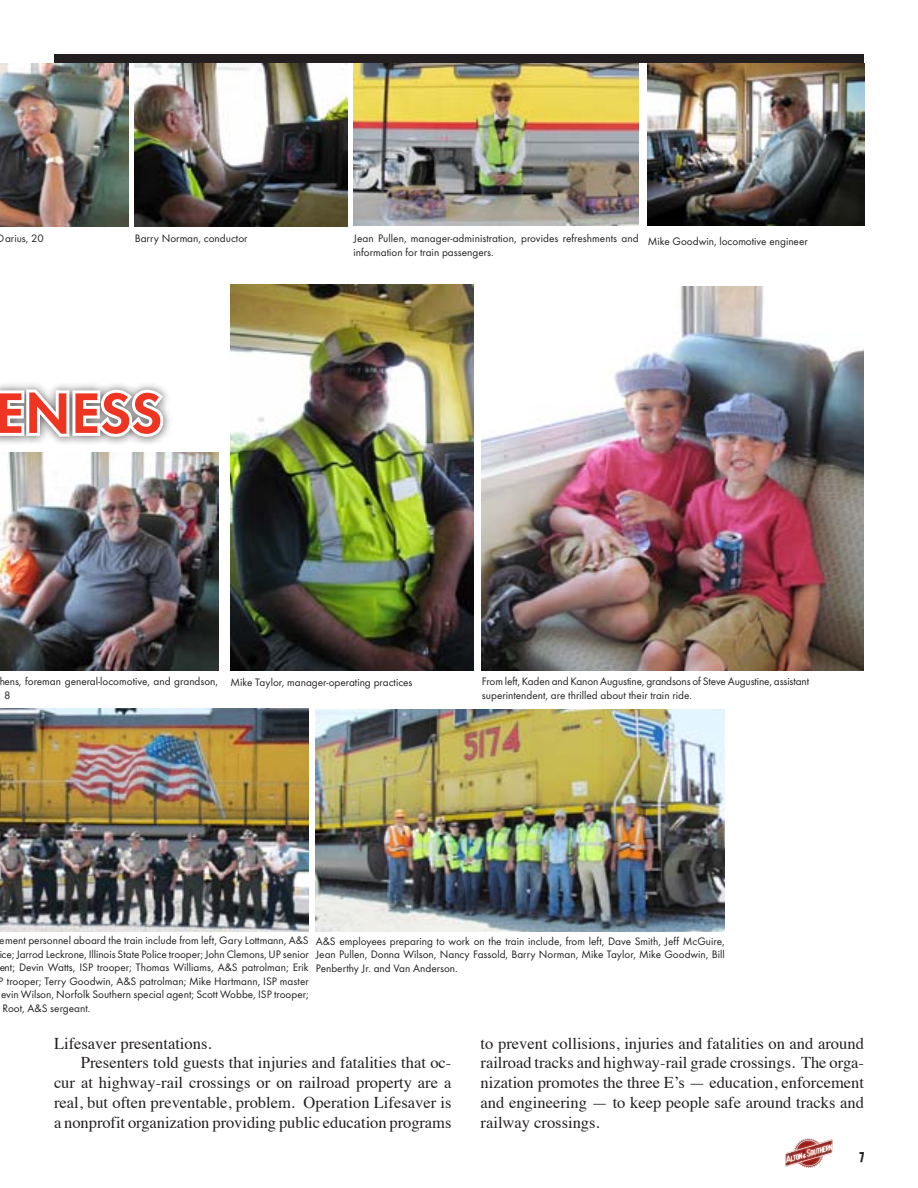
<style>
.page{position:relative;width:918px;height:1188px;background:#fff}
.page>*{position:absolute;margin:0;border:0;box-sizing:border-box;transform-origin:0 0}
.t1{font:700 59.25px "Function";color:#ef3522}
.t2{font:16.5px/19.8px "Times";color:#231f20;text-align:justify}
.t3{font:700 13.5px "Eng Gothic";color:#231f20}
.t4{font:11.25px/13.5px "Function";color:#231f20}
</style>
<div class="page">
<img style="left:786px;top:1138px;width:24px;height:15px">
<div style="left:54px;top:54px;width:810px;height:9px;background:#231f20"></div>
<svg style="left:0;top:387px;width:167px;height:54px"></svg>
<img style="left:316px;top:709px;width:409px;height:223px">
<img style="left:0;top:709px;width:309px;height:223px">
<img style="left:648px;top:63px;width:216px;height:162px">
<img style="left:230px;top:285px;width:243px;height:386px">
<img style="left:135px;top:64px;width:212px;height:162px">
<img style="left:0;top:453px;width:218px;height:218px">
<img style="left:0;top:64px;width:128px;height:162px">
<img style="left:354px;top:64px;width:284px;height:162px">
<img style="left:482px;top:287px;width:382px;height:384px">
<p class="t4" style="left:-2px;top:232px;width:48px">Darius, 20</p>
<p class="t4" style="left:354px;top:232px;width:286px">Jean Pullen, manager-administration, provides refreshments and information for train passengers.</p>
<p class="t4" style="left:135px;top:232px;width:114px">Barry Norman, conductor</p>
<p class="t4" style="left:648px;top:234px;width:161px">Mike Goodwin, locomotive engineer</p>
<h1 class="t1" style="left:-5px;top:378px;width:169px">ENESS</h1>
<p class="t4" style="left:4px;top:675px;width:215px;text-indent:-5px">hens, foreman general-locomotive, and grandson,<br>8</p>
<p class="t4" style="left:230px;top:675px;width:184px">Mike Taylor, manager-operating practices</p>
<p class="t4" style="left:482px;top:675px;width:329px">From left, Kaden and Kanon Augustine, grandsons of Steve Augustine, assistant superintendent, are thrilled about their train ride.</p>
<p class="t4" style="left:0;top:934px;width:310px">ement personnel aboard the train include from left, Gary Lottmann, A&amp;S</p>
<p class="t4" style="left:-1px;top:948px;width:311px">ice; Jarrod Leckrone, Illinois State Police trooper; John Clemons, UP senior</p>
<p class="t4" style="left:-1px;top:961px;width:311px">ent; Devin Watts, ISP trooper; Thomas Williams, A&amp;S patrolman; Erik</p>
<p class="t4" style="left:-1px;top:975px;width:311px">P trooper; Terry Goodwin, A&amp;S patrolman; Mike Hartmann, ISP master</p>
<p class="t4" style="left:1px;top:988px;width:309px">evin Wilson, Norfolk Southern special agent; Scott Wobbe, ISP trooper;</p>
<p class="t4" style="left:3px;top:1002px;width:89px">Root, A&amp;S sergeant.</p>
<p class="t4" style="left:316px;top:934px;width:410px;text-align:justify">A&amp;S employees preparing to work on the train include, from left, Dave Smith, Jeff McGuire, Jean Pullen, Donna Wilson, Nancy Fassold, Barry Norman, Mike Taylor, Mike Goodwin, Bill Penberthy Jr. and Van Anderson.</p>
<h2 class="t2" style="left:54px;top:1032px;width:159px">Lifesaver presentations.</h2>
<h2 class="t2" style="left:81px;top:1052px;width:372px">Presenters told guests that injuries and fatalities that oc-</h2>
<h2 class="t2" style="left:54px;top:1071px;width:399px">cur at highway-rail crossings or on railroad property are a</h2>
<h2 class="t2" style="left:54px;top:1091px;width:399px">real, but often preventable, problem. Operation Lifesaver is</h2>
<h2 class="t2" style="left:54px;top:1111px;width:399px">a nonprofit organization providing public education programs</h2>
<p class="t2" style="left:481px;top:1032px;width:385px">to prevent collisions, injuries and fatalities on and around railroad tracks and highway-rail grade crossings. The orga&shy;nization promotes the three E’s — education, enforcement and engineering — to keep people safe around tracks and railway crossings.</p>
<p class="t3" style="left:860px;top:1148px;width:6px">7</p>
</div>
